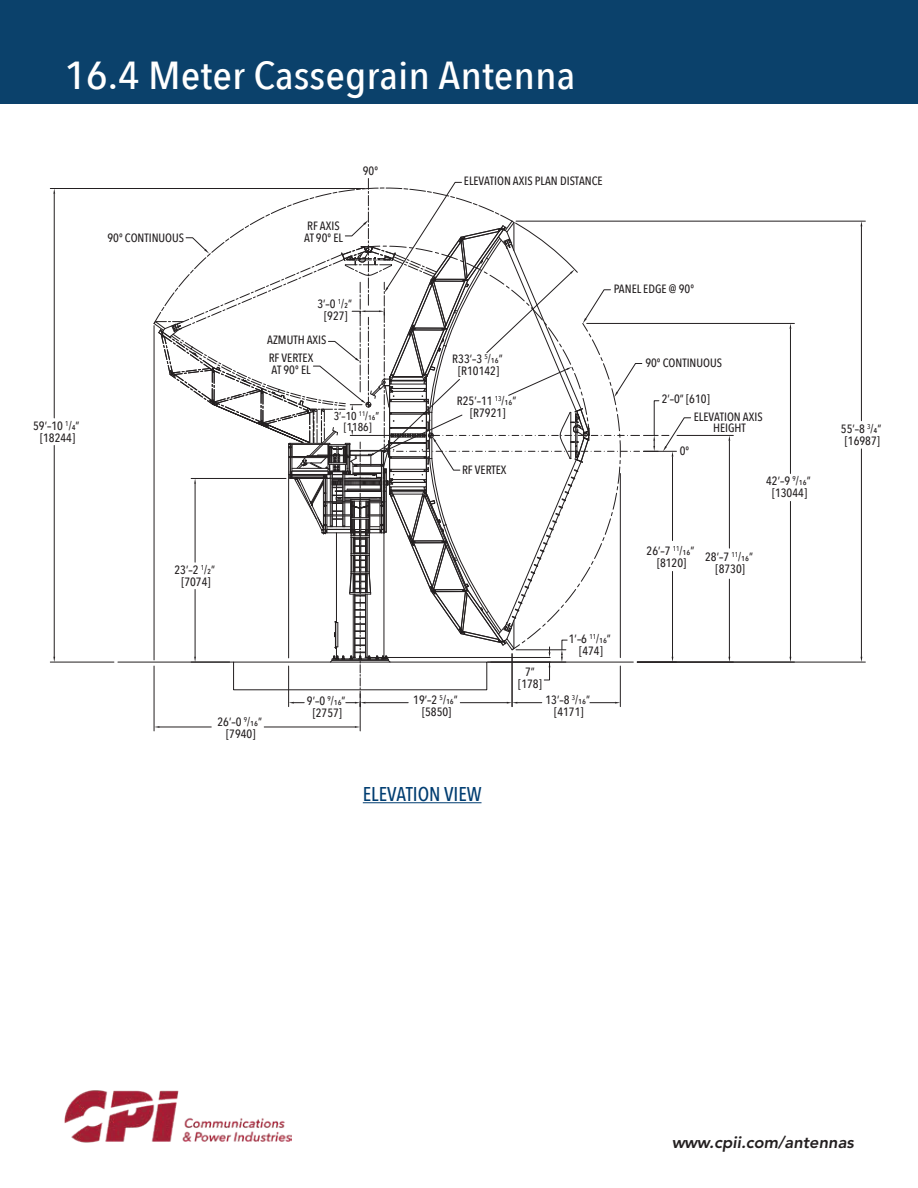
<style>
.page{position:relative;width:918px;height:1188px;background:#fff}
.page>*{position:absolute;margin:0;border:0;box-sizing:border-box;transform-origin:0 0}
.t1{font:500 39px "Avenir Next Condensed";color:#fff;scale:1.15 1}
.t2{font:500 19.95px "Avenir Next Condensed";color:#003d71}
.t3{font:italic 800 16.5px "Avenir LT Pro";color:#231f20}
.t4{font:500 12px/12px "Avenir Next Condensed";color:#231f20;text-align:center}
.t5{font:500 11.4px/11.4px "Avenir Next Condensed";color:#231f20;text-align:center}
.s1{font-size:9px}
.s2{font-size:8.55px}
</style>
<div class="page">
<div style="left:0;top:0;width:918px;height:103px;background:#0b416b"></div>
<img style="left:65px;top:1090px;width:226px;height:53px">
<hr style="left:363px;top:802px;width:119px;height:1px;background:#003d71">
<hr style="left:677px;top:435px;width:56px;height:1px;background:#231f20">
<hr style="left:729px;top:579px;width:1px;height:78px;background:#231f20">
<hr style="left:729px;top:441px;width:1px;height:107px;background:#231f20">
<hr style="left:50px;top:188px;width:314px;height:1px;background:#231f20">
<hr style="left:50px;top:662px;width:64px;height:1px;background:#231f20">
<hr style="left:54px;top:194px;width:1px;height:224px;background:#231f20">
<hr style="left:54px;top:445px;width:1px;height:212px;background:#231f20">
<hr style="left:516px;top:221px;width:349px;height:1px;background:#231f20">
<hr style="left:637px;top:662px;width:228px;height:1px;background:#231f20">
<hr style="left:861px;top:226px;width:1px;height:195px;background:#231f20">
<hr style="left:861px;top:449px;width:1px;height:208px;background:#231f20">
<hr style="left:118px;top:662px;width:116px;height:1px;background:#231f20">
<hr style="left:587px;top:323px;width:207px;height:1px;background:#231f20">
<hr style="left:790px;top:329px;width:1px;height:144px;background:#231f20">
<hr style="left:790px;top:501px;width:1px;height:156px;background:#231f20">
<svg style="left:153px;top:178px;width:538px;height:553px"></svg>
<h1 class="t1" style="left:65px;top:52px;width:446px">16.4 Meter Cassegrain Antenna</h1>
<p class="t4" style="left:33px;top:420px;width:48px">59’–10 <sup>1</sup>/<span class="s1">4</span>” [18244]</p>
<p class="t4" style="left:307px;top:220px;width:34px">RF AXIS</p>
<p class="t4" style="left:107px;top:232px;width:78px">90º CONTINUOUS</p>
<p class="t4" style="left:304px;top:232px;width:41px">AT 90º EL</p>
<p class="t4" style="left:363px;top:165px;width:17px">90º</p>
<p class="t4" style="left:317px;top:298px;width:36px">3’–0 <sup>1</sup>/<span class="s1">2</span>” [927]</p>
<p class="t4" style="left:267px;top:334px;width:61px">AZMUTH AXIS</p>
<p class="t4" style="left:269px;top:352px;width:46px;text-align:left">RF VERTEX<br>AT 90º EL</p>
<p class="t5" style="left:334px;top:410px;width:47px">3’–10 <sup>11</sup>/<span class="s2">16</span>” [1186]</p>
<p class="t4" style="left:175px;top:564px;width:42px">23’–2 <sup>1</sup>/<span class="s1">2</span>” [7074]</p>
<p class="t4" style="left:217px;top:716px;width:46px">26’–0 <sup>9</sup>/<span class="s1">16</span>” [7940]</p>
<p class="t4" style="left:307px;top:694px;width:40px">9’–0 <sup>9</sup>/<span class="s1">16</span>” [2757]</p>
<p class="t4" style="left:464px;top:175px;width:140px">ELEVATION AXIS PLAN DISTANCE</p>
<p class="t4" style="left:452px;top:353px;width:52px">R33’–3 <sup>5</sup>/<span class="s1">16</span>” [R10142]</p>
<p class="t4" style="left:457px;top:395px;width:61px">R25’–11 <sup>13</sup>/<span class="s1">16</span>” [R7921]</p>
<p class="t4" style="left:462px;top:464px;width:46px">RF VERTEX</p>
<p class="t4" style="left:614px;top:283px;width:82px">PANEL EDGE @ 90º</p>
<p class="t4" style="left:645px;top:357px;width:78px">90º CONTINUOUS</p>
<p class="t4" style="left:662px;top:393px;width:49px">2’–0” [610]</p>
<p class="t4" style="left:694px;top:412px;width:70px;line-height:10.5px">ELEVATION AXIS<br>HEIGHT</p>
<p class="t4" style="left:680px;top:445px;width:11px">0º</p>
<p class="t4" style="left:766px;top:474px;width:46px">42’–9 <sup>9</sup>/<span class="s1">16</span>” [13044]</p>
<p class="t4" style="left:647px;top:544px;width:49px">26’–7 <sup>11</sup>/<span class="s1">16</span>” [8120]</p>
<p class="t4" style="left:705px;top:551px;width:49px">28’–7 <sup>11</sup>/<span class="s1">16</span>” [8730]</p>
<p class="t4" style="left:413px;top:694px;width:46px">19’–2 <sup>5</sup>/<span class="s1">16</span>” [5850]</p>
<p class="t4" style="left:518px;top:666px;width:25px">7” [178]</p>
<p class="t4" style="left:569px;top:633px;width:44px">1’–6 <sup>11</sup>/<span class="s1">16</span>” [474]</p>
<p class="t4" style="left:545px;top:694px;width:46px">13’–8 <sup>3</sup>/<span class="s1">16</span>” [4171]</p>
<h2 class="t2" style="left:363px;top:782px;width:120px">ELEVATION VIEW</h2>
<p class="t4" style="left:841px;top:423px;width:42px">55’–8 <sup>3</sup>/<span class="s1">4</span>” [16987]</p>
<h3 class="t3" style="left:672px;top:1133px;width:184px">www.cpii.com/antennas</h3>
</div>
